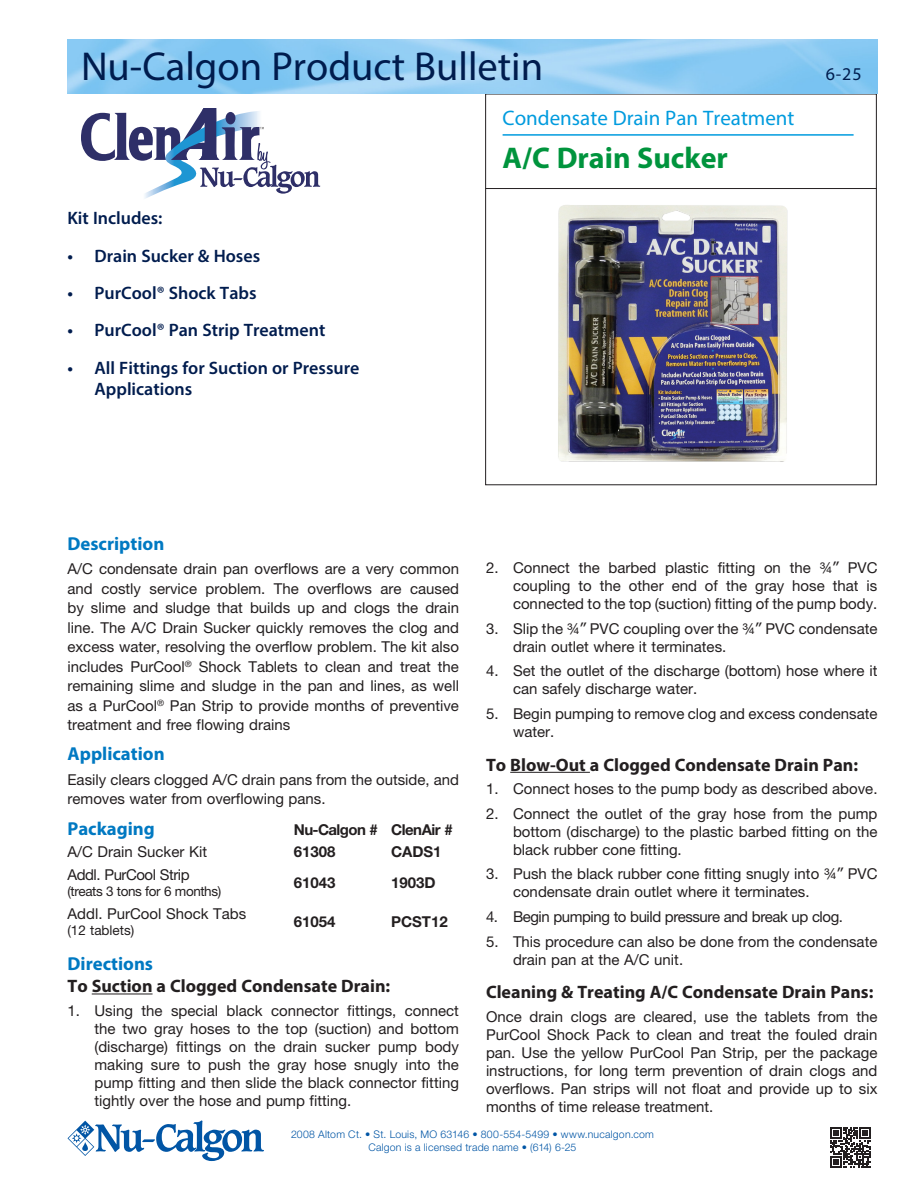
<style>
.page{position:relative;width:918px;height:1188px;background:#fff}
.page>*{position:absolute;margin:0;border:0;box-sizing:border-box;transform-origin:0 0}
.t1{font:40.5px "Myriad Pro";color:#001c4e}
.Product_name{font:700 30px "Myriad Pro";color:#00943d}
.Section_Name{font:21px "Myriad Pro";color:#009bde}
.Subhead{font:700 18.75px "Myriad Pro";color:#0079c2}
.Highlight_Bullets{font:600 18px/21.6px "Myriad Pro";color:#001c4e}
.Subhead-2{font:700 18px "Myriad Pro";color:#231f20}
.t2{font:18px "Myriad Pro";color:#001c4e}
.Paragraph_Text{font:15px/18px "Helvetica Neue LT Pro";color:#231f20}
.Paragraph_Text-2{font:15px "Helvetica Neue LT Pro";letter-spacing:-.03em;color:#231f20}
.Paragraph_Text-3{font:700 15px "Helvetica Neue LT Pro";color:#231f20}
.Paragraph_Text-4{font:700 15px "Helvetica Neue LT Pro";letter-spacing:-.04em;color:#231f20}
.Paragraph_Text-5{font:700 15px "Helvetica Neue LT Pro";letter-spacing:-.03em;color:#231f20}
.Paragraph_Text-6{font:13.5px "Helvetica Neue LT Pro";letter-spacing:-.03em;color:#231f20}
.Paragraph_Text-7{font:13.5px "Helvetica Neue LT Pro";color:#231f20}
.t3{font:300 10.5px "Helvetica Neue LT Pro";letter-spacing:.02em;color:#0155a5}
.s1{font-family:"Verdana"}
</style>
<div class="page">
<div style="left:485px;top:94px;width:392px;height:391px;border:1px solid #231f20"></div>
<svg style="left:68px;top:1120px;width:196px;height:41px"></svg>
<hr style="left:485px;top:188px;width:392px;height:1px;background:#231f20">
<hr style="left:503px;top:134px;width:351px;height:2px;background:#009bde">
<img style="left:558px;top:205px;width:230px;height:257px">
<hr style="left:92px;top:994px;width:61px;height:1px;background:#231f20">
<hr style="left:510px;top:772px;width:80px;height:1px;background:#231f20">
<svg style="left:81px;top:108px;width:239px;height:91px"></svg>
<svg style="left:830px;top:1127px;width:41px;height:41px"></svg>
<p class="t1" style="left:81px;top:42px;width:464px">Nu-Calgon Product Bulletin</p>
<p class="Section_Name" style="left:503px;top:105px;width:294px">Condensate Drain Pan Treatment</p>
<p class="Highlight_Bullets" style="left:68px;top:207px;width:97px">Kit Includes:</p>
<p class="Highlight_Bullets" style="left:68px;top:244px;width:194px">• Drain Sucker &amp; Hoses</p>
<p class="Highlight_Bullets" style="left:68px;top:282px;width:191px">• PurCool® Shock Tabs</p>
<p class="Highlight_Bullets" style="left:68px;top:319px;width:259px">• PurCool® Pan Strip Treatment</p>
<p class="Highlight_Bullets" style="left:94px;top:356px;width:266px;text-indent:-27px">• All Fittings for Suction or Pressure<br>Applications</p>
<p class="Product_name" style="left:503px;top:138px;width:227px">A/C Drain Sucker</p>
<p class="t2" style="left:826px;top:63px;width:37px">6-25</p>
<p class="Subhead" style="left:68px;top:531px;width:98px">Description</p>
<p class="Paragraph_Text" style="left:68px;top:559px;width:393px;line-height:19.5px;text-align:justify">A/C condensate drain pan overflows are a very common and costly service problem. The overflows are caused by slime and sludge that builds up and clogs the drain line. The A/C Drain Sucker quickly removes the clog and excess water, resolving the overflow problem. The kit also includes PurCool<sup>®</sup> Shock Tablets to clean and treat the remaining slime and sludge in the pan and lines, as well as a PurCool<sup>®</sup> Pan Strip to provide months of preventive treatment and free flowing drains</p>
<p class="Subhead" style="left:68px;top:741px;width:99px">Application</p>
<p class="Paragraph_Text" style="left:68px;top:769px;width:393px;line-height:19.5px">Easily clears clogged A/C drain pans from the outside, and removes water from overflowing pans.</p>
<p class="Subhead" style="left:68px;top:816px;width:89px">Packaging</p>
<p class="Paragraph_Text-4" style="left:294px;top:820px;width:85px">Nu-Calgon #</p>
<p class="Paragraph_Text-5" style="left:391px;top:820px;width:63px">ClenAir #</p>
<p class="Paragraph_Text" style="left:68px;top:843px;width:141px">A/C Drain Sucker Kit</p>
<p class="Paragraph_Text-3" style="left:294px;top:843px;width:43px">61308</p>
<p class="Paragraph_Text-3" style="left:391px;top:843px;width:52px">CADS1</p>
<p class="Paragraph_Text-2" style="left:68px;top:866px;width:124px">Addl. PurCool Strip</p>
<p class="Paragraph_Text-6" style="left:68px;top:883px;width:155px">(treats 3 tons for 6 months)</p>
<p class="Paragraph_Text-3" style="left:294px;top:873px;width:43px">61043</p>
<p class="Paragraph_Text-3" style="left:391px;top:873px;width:46px">1903D</p>
<p class="Paragraph_Text" style="left:68px;top:904px;width:180px">Addl. PurCool Shock Tabs</p>
<p class="Paragraph_Text-7" style="left:68px;top:922px;width:68px">(12 tablets)</p>
<p class="Paragraph_Text-3" style="left:294px;top:912px;width:43px">61054</p>
<p class="Paragraph_Text-3" style="left:391px;top:912px;width:58px">PCST12</p>
<p class="Subhead" style="left:68px;top:951px;width:87px">Directions</p>
<p class="Subhead-2" style="left:68px;top:974px;width:324px">To Suction a Clogged Condensate Drain:</p>
<p class="Paragraph_Text" style="left:94px;top:1001px;width:366px;text-align:justify;text-indent:-27px">1. Using the special black connector fittings, connect the two gray hoses to the top (suction) and bottom (discharge) fittings on the drain sucker pump body making sure to push the gray hose snugly into the pump fitting and then slide the black connector fitting tightly over the hose and pump fitting.</p>
<p class="Paragraph_Text" style="left:513px;top:558px;width:366px;text-align:justify;text-indent:-27px">2. Connect the barbed plastic fitting on the 3/4<span class="s1">”</span> PVC coupling to the other end of the gray hose that is connected to the top (suction) fitting of the pump body.</p>
<p class="Paragraph_Text" style="left:513px;top:619px;width:366px;text-indent:-27px">3. Slip the 3/4<span class="s1">”</span> PVC coupling over the 3/4<span class="s1">”</span> PVC condensate drain outlet where it terminates.</p>
<p class="Paragraph_Text" style="left:513px;top:662px;width:366px;text-indent:-27px">4. Set the outlet of the discharge (bottom) hose where it can safely discharge water.</p>
<p class="Paragraph_Text" style="left:513px;top:705px;width:366px;text-indent:-27px">5. Begin pumping to remove clog and excess condensate water.</p>
<p class="Subhead-2" style="left:486px;top:753px;width:374px">To Blow-Out a Clogged Condensate Drain Pan:</p>
<p class="Paragraph_Text" style="left:486px;top:779px;width:393px">1. Connect hoses to the pump body as described above.</p>
<p class="Paragraph_Text" style="left:513px;top:804px;width:366px;text-align:justify;text-indent:-27px">2. Connect the outlet of the gray hose from the pump bottom (discharge) to the plastic barbed fitting on the black rubber cone fitting.</p>
<p class="Paragraph_Text" style="left:513px;top:865px;width:366px;text-indent:-27px">3. Push the black rubber cone fitting snugly into 3/4<span class="s1">”</span> PVC condensate drain outlet where it terminates.</p>
<p class="Paragraph_Text-2" style="left:486px;top:908px;width:359px">4. Begin pumping to build pressure and break up clog.</p>
<p class="Paragraph_Text" style="left:513px;top:932px;width:366px;text-indent:-27px">5. This procedure can also be done from the condensate drain pan at the A/C unit.</p>
<p class="Subhead-2" style="left:486px;top:980px;width:389px">Cleaning &amp; Treating A/C Condensate Drain Pans:</p>
<p class="Paragraph_Text" style="left:486px;top:1007px;width:393px;text-align:justify">Once drain clogs are cleared, use the tablets from the PurCool Shock Pack to clean and treat the fouled drain pan. Use the yellow PurCool Pan Strip, per the package instructions, for long term prevention of drain clogs and overflows. Pan strips will not float and provide up to six months of time release treatment.</p>
<p class="t3" style="left:291px;top:1128px;width:364px">2008 Altom Ct. • St. Louis, MO 63146 • 800-554-5499 • www.nucalgon.com</p>
<p class="t3" style="left:368px;top:1141px;width:210px">Calgon is a licensed trade name • (614) 6-25</p>
</div>
